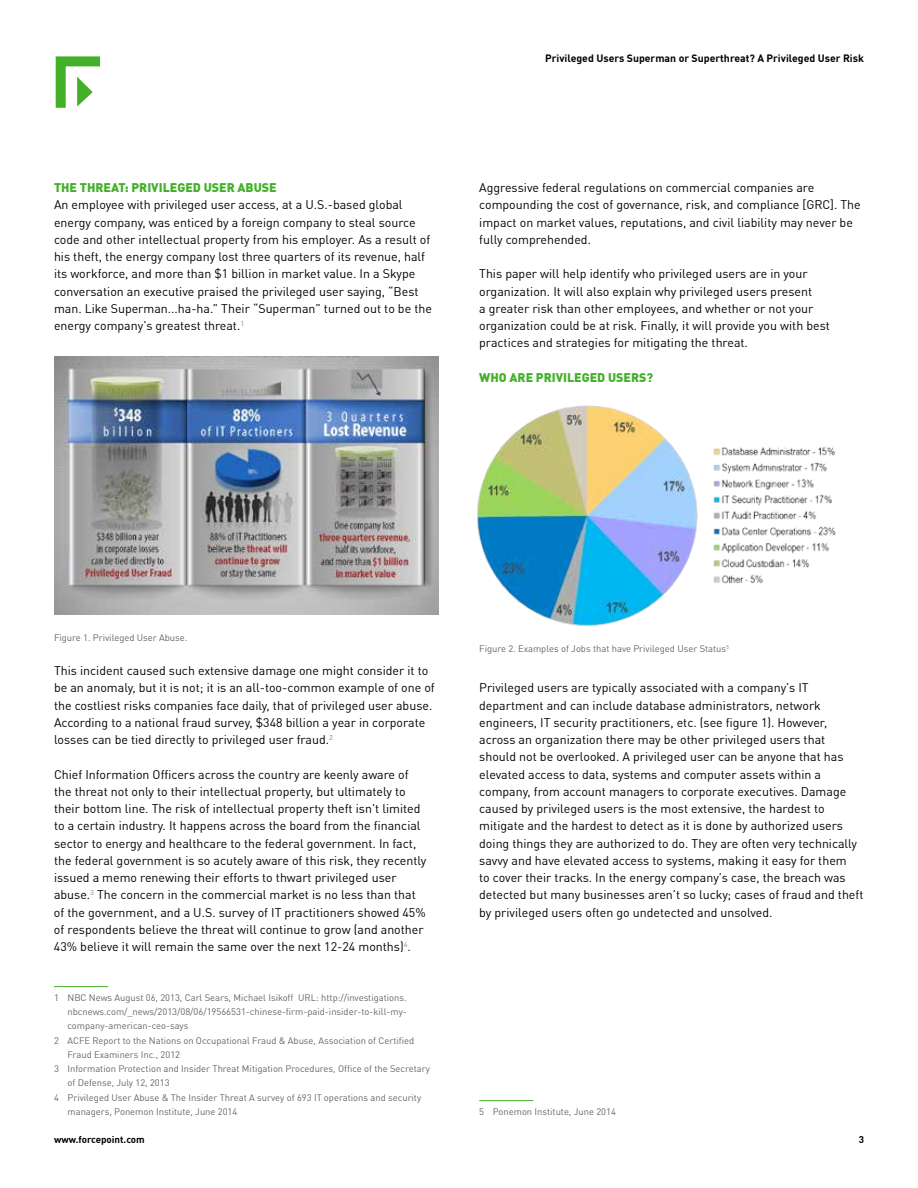
<style>
.page{position:relative;width:918px;height:1188px;background:#fff}
.page>*{position:absolute;margin:0;border:0;box-sizing:border-box;transform-origin:0 0}
.t1{font:12.3px/17.2px "DIN Offc Pro";color:#000}
.t2{font:900 12.3px "DIN Offc Pro";color:#43b02a}
.t3{font:700 10.5px "DIN Offc Pro";color:#000}
.t4{font:700 9.75px "DIN Offc Pro";color:#000}
.t5{font:9.3px "DIN Offc Pro";color:#666465}
</style>
<div class="page">
<svg style="left:56px;top:56px;width:44px;height:52px"></svg>
<hr style="left:479px;top:1100px;width:54px;height:1px;background:#43b02a">
<hr style="left:54px;top:986px;width:54px;height:1px;background:#43b02a">
<img style="left:54px;top:356px;width:385px;height:258px">
<img style="left:477px;top:405px;width:359px;height:221px">
<p class="t2" style="left:54px;top:178px;width:224px">THE THREAT: PRIVILEGED USER ABUSE</p>
<p class="t1" style="left:54px;top:195px;width:379px">An employee with privileged user access, at a U.S.-based global energy company, was enticed by a foreign company to steal source code and other intellectual property from his employer. As a result of his theft, the energy company lost three quarters of its revenue, half its workforce, and more than $1 billion in market value. In a Skype conversation an executive praised the privileged user saying, “Best man. Like Superman...ha-ha.” Their “Superman” turned out to be the energy company’s greatest threat.<sup>1</sup></p>
<p class="t3" style="left:545px;top:50px;width:320px">Privileged Users Superman or Superthreat? A Privileged User Risk</p>
<p class="t1" style="left:479px;top:178px;width:383px">Aggressive federal regulations on commercial companies are compounding the cost of governance, risk, and compliance [GRC]. The impact on market values, reputations, and civil liability may never be fully comprehended.</p>
<p class="t1" style="left:479px;top:264px;width:352px">This paper will help identify who privileged users are in your organization. It will also explain why privileged users present<br>a greater risk than other employees, and whether or not your organization could be at risk. Finally, it will provide you with best practices and strategies for mitigating the threat.</p>
<p class="t2" style="left:479px;top:367px;width:175px">WHO ARE PRIVILEGED USERS?</p>
<p class="t5" style="left:54px;top:630px;width:135px">Figure 1. Privileged User Abuse.</p>
<p class="t1" style="left:54px;top:661px;width:382px">This incident caused such extensive damage one might consider it to be an anomaly, but it is not; it is an all-too-common example of one of the costliest risks companies face daily, that of privileged user abuse.<br>According to a national fraud survey, $348 billion a year in corporate losses can be tied directly to privileged user fraud.<sup>2</sup></p>
<p class="t1" style="left:54px;top:765px;width:374px">Chief Information Officers across the country are keenly aware of the threat not only to their intellectual property, but ultimately to their bottom line. The risk of intellectual property theft isn’t limited to a certain industry. It happens across the board from the financial sector to energy and healthcare to the federal government. In fact, the federal government is so acutely aware of this risk, they recently issued a memo renewing their efforts to thwart privileged user abuse.<sup>3</sup> The concern in the commercial market is no less than that of the government, and a U.S. survey of IT practitioners showed 45% of respondents believe the threat will continue to grow (and another 43% believe it will remain the same over the next 12-24 months)<sup>4</sup>.</p>
<p class="t5" style="left:54px;top:990px;width:354px">1 NBC News August 06, 2013, Carl Sears, Michael Isikoff URL: http://investigations.</p>
<p class="t5" style="left:68px;top:1005px;width:341px">nbcnews.com/_news/2013/08/06/19566531-chinese-firm-paid-insider-to-kill-my-</p>
<p class="t5" style="left:68px;top:1019px;width:122px">company-american-ceo-says</p>
<p class="t5" style="left:54px;top:1033px;width:362px">2 ACFE Report to the Nations on Occupational Fraud &amp; Abuse, Association of Certified</p>
<p class="t5" style="left:68px;top:1047px;width:114px">Fraud Examiners Inc., 2012</p>
<p class="t5" style="left:54px;top:1062px;width:377px">3 Information Protection and Insider Threat Mitigation Procedures, Office of the Secretary</p>
<p class="t5" style="left:68px;top:1076px;width:104px">of Defense, July 12, 2013</p>
<p class="t5" style="left:54px;top:1090px;width:369px">4 Privileged User Abuse &amp; The Insider Threat A survey of 693 IT operations and security</p>
<p class="t5" style="left:68px;top:1104px;width:171px">managers, Ponemon Institute, June 2014</p>
<p class="t5" style="left:479px;top:641px;width:251px">Figure 2. Examples of Jobs that have Privileged User Status<sup>5</sup></p>
<p class="t1" style="left:479px;top:678px;width:386px">Privileged users are typically associated with a company’s IT department and can include database administrators, network engineers, IT security practitioners, etc. (see figure 1). However, across an organization there may be other privileged users that should not be overlooked. A privileged user can be anyone that has elevated access to data, systems and computer assets within a company, from account managers to corporate executives. Damage caused by privileged users is the most extensive, the hardest to mitigate and the hardest to detect as it is done by authorized users doing things they are authorized to do. They are often very technically savvy and have elevated access to systems, making it easy for them<br>to cover their tracks. In the energy company’s case, the breach was detected but many businesses aren’t so lucky; cases of fraud and theft by privileged users often go undetected and unsolved.</p>
<p class="t5" style="left:479px;top:1104px;width:138px">5 Ponemon Institute, June 2014</p>
<p class="t4" style="left:54px;top:1132px;width:92px">www.forcepoint.com</p>
<p class="t4" style="left:859px;top:1132px;width:7px">3</p>
</div>
